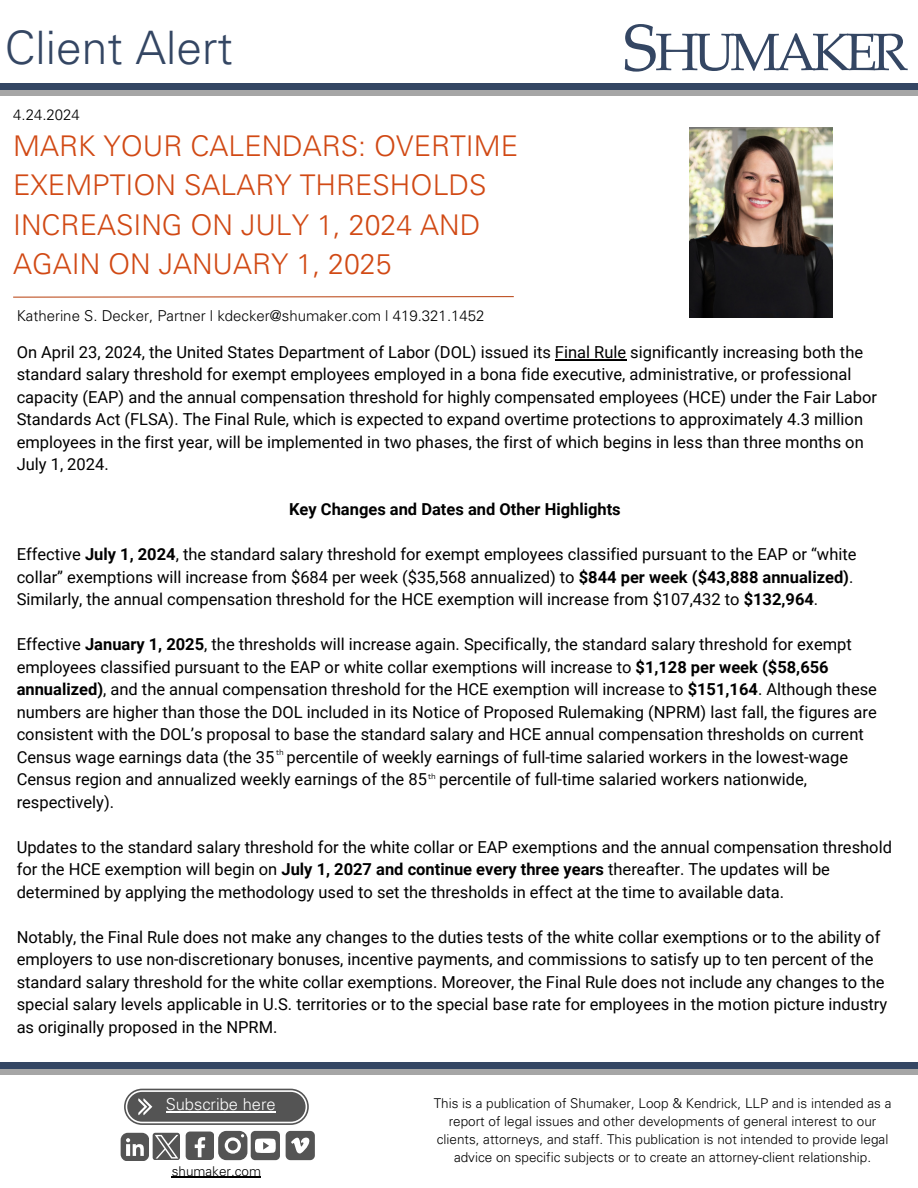
<style>
.page{position:relative;width:918px;height:1188px;background:#fff}
.page>*{position:absolute;margin:0;border:0;box-sizing:border-box;transform-origin:0 0}
.t1{font:65.85px "Palatino Linotype";color:#344663}
.t2{font:52.65px "Palatino Linotype";letter-spacing:-.09em;color:#344663}
.t3{font:300 46.05px "Univers LT Pro 45";color:#344663}
.t4{font:300 28.5px/39.3px "Univers LT Pro 45";color:#d14914}
.t5{font:16.5px/22.5px "Roboto";color:#000}
.t6{font:700 16.5px "Roboto";color:#000}
.t7{font:300 16.5px "Univers LT Pro 45";color:#fff}
.t8{font:300 15px "Univers LT Pro 45";color:#000}
.t9{font:300 13.5px/18px "Univers LT Pro 45";color:#000;text-align:center}
.t10{font:7.5px "Canva Sans";color:#000}
.s1{font-weight:700}
</style>
<div class="page">
<svg style="left:13px;top:296px;width:501px;height:2px"></svg>
<svg style="left:124px;top:1089px;width:185px;height:36px;background:#6f6f6f"></svg>
<svg style="left:121px;top:1133px;width:28px;height:28px"></svg>
<div style="left:186px;top:1132px;width:28px;height:28px;background:#545454;border-radius:4px"></div>
<svg style="left:195px;top:1137px;width:10px;height:20px"></svg>
<svg style="left:218px;top:1131px;width:29px;height:29px"></svg>
<div style="left:251px;top:1131px;width:29px;height:29px;background:#545454;border-radius:4px"></div>
<svg style="left:255px;top:1139px;width:21px;height:14px"></svg>
<svg style="left:286px;top:1131px;width:29px;height:29px"></svg>
<div style="left:153px;top:1133px;width:27px;height:27px;background:#545454;border-radius:3px"></div>
<svg style="left:155px;top:1135px;width:23px;height:24px"></svg>
<svg style="left:0;top:89px;width:918px;height:7px;background:#95989c"></svg>
<div style="left:0;top:83px;width:918px;height:6px;background:#344663"></div>
<svg style="left:0;top:1068px;width:918px;height:7px;background:#95989c"></svg>
<div style="left:0;top:1062px;width:918px;height:6px;background:#344663"></div>
<img style="left:689px;top:127px;width:143px;height:190px">
<hr style="left:172px;top:1177px;width:89px;height:1px;background:#000">
<hr style="left:166px;top:1111px;width:110px;height:2px;background:#fff">
<hr style="left:555px;top:359px;width:71px;height:1px;background:#000">
<h1 class="t3" style="left:5px;top:31px;width:229px">Client Alert</h1>
<h5 class="t8" style="left:13px;top:109px;width:68px">4.24.2024</h5>
<h2 class="t4" style="left:13px;top:130px;width:507px">MARK YOUR CALENDARS: OVERTIME<br>EXEMPTION SALARY THRESHOLDS<br>INCREASING ON JULY 1, 2024 AND<br>AGAIN ON JANUARY 1, 2025</h2>
<h5 class="t8" style="left:17px;top:310px;width:469px">Katherine S. Decker, Partner l kdecker@shumaker.com l 419.321.1452</h5>
<h5 class="t1" style="left:623px;top:22px;width:36px">S</h5>
<h4 class="t2" style="left:655px;top:32px;width:255px">HUMAKER</h4>
<h5 class="t5" style="left:17px;top:341px;width:862px">On April 23, 2024, the United States Department of Labor (DOL) issued its Final Rule significantly increasing both the standard salary threshold for exempt employees employed in a bona fide executive, administrative, or professional capacity (EAP) and the annual compensation threshold for highly compensated employees (HCE) under the Fair Labor Standards Act (FLSA). The Final Rule, which is expected to expand overtime protections to approximately 4.3 million employees in the first year, will be implemented in two phases, the first of which begins in less than three months on July 1, 2024.</h5>
<h5 class="t6" style="left:289px;top:500px;width:333px">Key Changes and Dates and Other Highlights</h5>
<h5 class="t5" style="left:17px;top:543px;width:841px">Effective <span class="s1">July 1, 2024</span>, the standard salary threshold for exempt employees classified pursuant to the EAP or “white collar” exemptions will increase from $684 per week ($35,568 annualized) to <span class="s1">$844 per week ($43,888 annualized)</span>.<br>Similarly, the annual compensation threshold for the HCE exemption will increase from $107,432 to <span class="s1">$132,964</span>.</h5>
<p class="t5" style="left:17px;top:633px;width:862px">Effective <span class="s1">January 1, 2025</span>, the thresholds will increase again. Specifically, the standard salary threshold for exempt employees classified pursuant to the EAP or white collar exemptions will increase to <span class="s1">$1,128 per week ($58,656 annualized)</span>, and the annual compensation threshold for the HCE exemption will increase to <span class="s1">$151,164</span>. Although these numbers are higher than those the DOL included in its Notice of Proposed Rulemaking (NPRM) last fall, the figures are consistent with the DOL’s proposal to base the standard salary and HCE annual compensation thresholds on current Census wage earnings data (the 35 percentile of weekly earnings of full-time salaried workers in the lowest-wage Census region and annualized weekly earnings of the 85 percentile of full-time salaried workers nationwide, respectively).</p>
<p class="t5" style="left:17px;top:836px;width:877px">Updates to the standard salary threshold for the white collar or EAP exemptions and the annual compensation threshold for the HCE exemption will begin on <span class="s1">July 1, 2027 and continue every three years</span> thereafter. The updates will be determined by applying the methodology used to set the thresholds in effect at the time to available data.</p>
<p class="t5" style="left:17px;top:926px;width:872px">Notably, the Final Rule does not make any changes to the duties tests of the white collar exemptions or to the ability of employers to use non-discretionary bonuses, incentive payments, and commissions to satisfy up to ten percent of the standard salary threshold for the white collar exemptions. Moreover, the Final Rule does not include any changes to the special salary levels applicable in U.S. territories or to the special base rate for employees in the motion picture industry as originally proposed in the NPRM.</p>
<p class="t10" style="left:276px;top:747px;width:9px">th</p>
<h5 class="t10" style="left:428px;top:771px;width:9px">th</h5>
<h5 class="t7" style="left:166px;top:1098px;width:111px">Subscribe here</h5>
<h3 class="t9" style="left:172px;top:1164px;width:91px">shumaker.com</h3>
<p class="t9" style="left:434px;top:1096px;width:459px">This is a publication of Shumaker, Loop &amp; Kendrick, LLP and is intended as a report of legal issues and other developments of general interest to our clients, attorneys, and staff. This publication is not intended to provide legal advice on specific subjects or to create an attorney-client relationship.</p>
</div>
